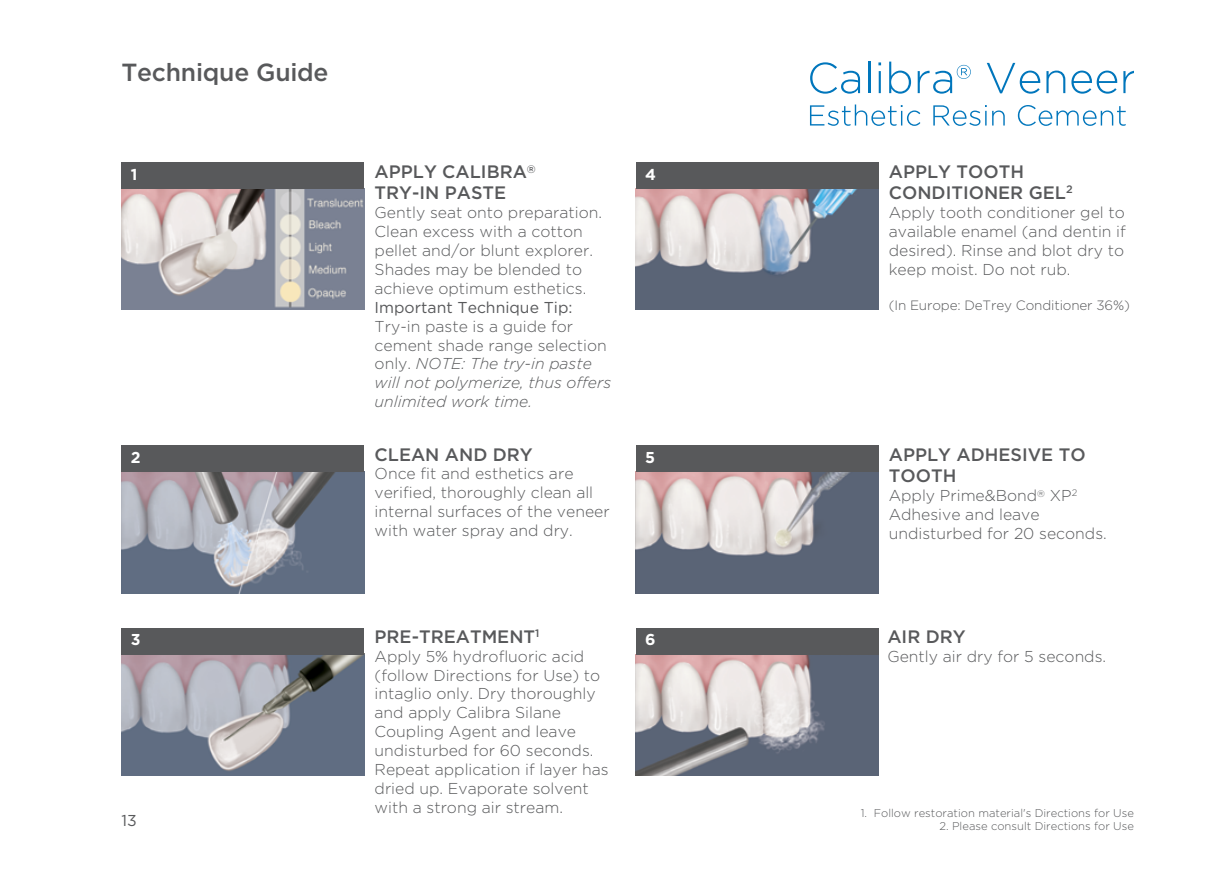
<style>
.page{position:relative;width:1215px;height:891px;background:#fff}
.page>*{position:absolute;margin:0;border:0;box-sizing:border-box;transform-origin:0 0}
.t1{font:500 24.75px "Gotham";letter-spacing:-.01em;color:#58595b}
.t2{font:500 18px/21.6px "Gotham";color:#58595b}
.t3{font:300 15.75px/18.9px "Gotham";color:#58595b}
.t4{font:italic 300 15.75px/18.9px "Gotham";color:#58595b}
.t5{font:15.75px "Gotham";color:#58595b}
.t6{font:700 15.75px "Gotham";color:#fff}
.t7{font:300 13.5px "Gotham";letter-spacing:-.01em;color:#58595b}
.t8{font:300 11.25px "Gotham";color:#58595b}
.s1{font-style:normal}
</style>
<div class="page">
<img style="left:122px;top:189px;width:242px;height:120px">
<div style="left:122px;top:162px;width:242px;height:27px;background:#58595b"></div>
<img style="left:122px;top:472px;width:242px;height:121px">
<div style="left:122px;top:446px;width:242px;height:26px;background:#58595b"></div>
<img style="left:122px;top:655px;width:242px;height:120px">
<div style="left:122px;top:628px;width:242px;height:27px;background:#58595b"></div>
<svg style="left:810px;top:62px;width:50px;height:32px"></svg>
<hr style="left:868px;top:62px;width:2px;height:31px;background:#0076bc">
<hr style="left:879px;top:71px;width:2px;height:22px;background:#0076bc">
<svg style="left:889px;top:62px;width:22px;height:32px"></svg>
<svg style="left:918px;top:65px;width:53px;height:29px"></svg>
<svg style="left:987px;top:63px;width:53px;height:31px"></svg>
<svg style="left:1046px;top:71px;width:19px;height:22px"></svg>
<svg style="left:1071px;top:71px;width:46px;height:23px"></svg>
<svg style="left:1123px;top:71px;width:11px;height:22px"></svg>
<svg style="left:810px;top:105px;width:110px;height:21px"></svg>
<svg style="left:933px;top:105px;width:72px;height:21px"></svg>
<svg style="left:1018px;top:105px;width:108px;height:21px"></svg>
<img style="left:636px;top:189px;width:243px;height:121px">
<div style="left:636px;top:162px;width:243px;height:27px;background:#58595b"></div>
<img style="left:636px;top:472px;width:243px;height:121px">
<div style="left:636px;top:446px;width:243px;height:26px;background:#58595b"></div>
<img style="left:636px;top:655px;width:243px;height:121px">
<div style="left:636px;top:628px;width:243px;height:27px;background:#58595b"></div>
<h1 class="t1" style="left:122px;top:59px;width:209px">Technique Guide</h1>
<p class="t6" style="left:131px;top:164px;width:8px">1</p>
<p class="t6" style="left:131px;top:447px;width:11px">2</p>
<p class="t6" style="left:131px;top:629px;width:11px">3</p>
<p class="t5" style="left:121px;top:812px;width:17px">13</p>
<p class="t2" style="left:375px;top:160px;width:163px">APPLY CALIBRA<sup>®<br></sup>TRY-IN PASTE</p>
<p class="t3" style="left:375px;top:203px;width:229px">Gently seat onto preparation.<br>Clean excess with a cotton pellet and/or blunt explorer.<br>Shades may be blended to achieve optimum esthetics.</p>
<p class="t5" style="left:375px;top:299px;width:199px">Important Technique Tip:</p>
<p class="t4" style="left:375px;top:317px;width:238px"><span class="s1">Try-in paste is a guide for cement shade range selection only.</span> NOTE: The try-in paste will not polymerize, thus offers unlimited work time.</p>
<p class="t2" style="left:375px;top:443px;width:160px">CLEAN AND DRY</p>
<p class="t3" style="left:375px;top:464px;width:237px">Once fit and esthetics are verified, thoroughly clean all internal surfaces of the veneer with water spray and dry.</p>
<p class="t6" style="left:645px;top:164px;width:12px">4</p>
<p class="t6" style="left:645px;top:447px;width:11px">5</p>
<p class="t2" style="left:375px;top:625px;width:166px">PRE-TREATMENT<sup>1</sup></p>
<p class="t3" style="left:375px;top:646px;width:235px">Apply 5% hydrofluoric acid (follow Directions for Use) to intaglio only. Dry thoroughly and apply Calibra Silane<br>Coupling Agent and leave undisturbed for 60 seconds.<br>Repeat application if layer has dried up. Evaporate solvent with a strong air stream.</p>
<p class="t6" style="left:645px;top:629px;width:12px">6</p>
<p class="t2" style="left:889px;top:160px;width:185px">APPLY TOOTH<br>CONDITIONER GEL<sup>2</sup></p>
<p class="t3" style="left:889px;top:203px;width:239px;text-align:justify">Apply tooth conditioner gel to available enamel (and dentin if desired). Rinse and blot dry to keep moist. Do not rub.</p>
<p class="t7" style="left:889px;top:298px;width:243px">(In Europe: DeTrey Conditioner 36%)</p>
<p class="t2" style="left:889px;top:443px;width:198px">APPLY ADHESIVE TO<br>TOOTH</p>
<p class="t3" style="left:889px;top:486px;width:220px">Apply Prime&amp;Bond<sup>®</sup> XP<sup>2<br></sup>Adhesive and leave undisturbed for 20 seconds.</p>
<p class="t2" style="left:887px;top:625px;width:80px">AIR DRY</p>
<p class="t3" style="left:887px;top:647px;width:220px">Gently air dry for 5 seconds.</p>
<p class="t8" style="left:861px;top:807px;width:275px">1. Follow restoration material's Directions for Use</p>
<p class="t8" style="left:940px;top:820px;width:196px">2. Please consult Directions for Use</p>
</div>
